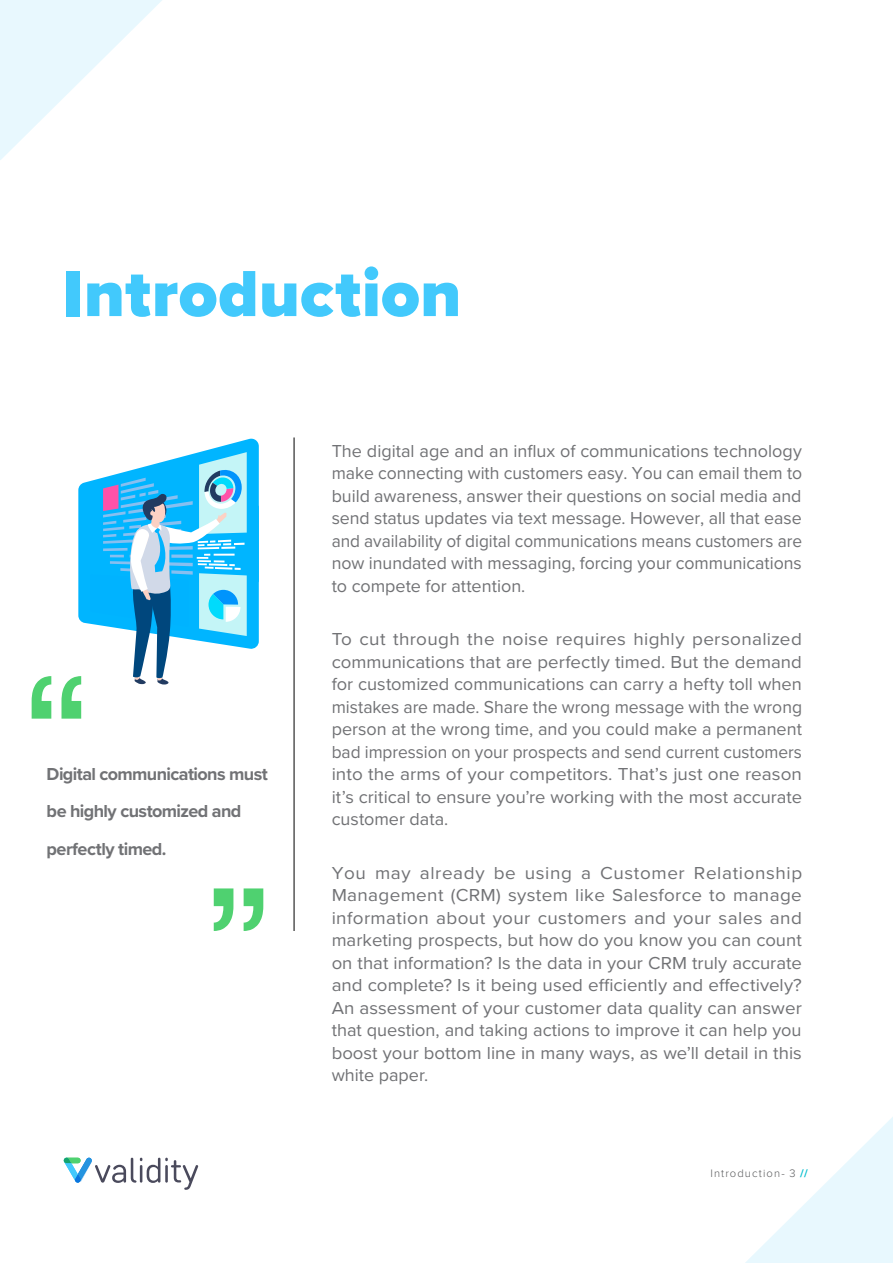
<style>
.page{position:relative;width:893px;height:1263px;background:#fff}
.page>*{position:absolute;margin:0;border:0;box-sizing:border-box;transform-origin:0 0}
.t1{font:900 67.5px "Proxima Nova";letter-spacing:.005em;color:#42c9fc}
.t2{font:18px/22.5px "Proxima Nova";color:#717275;text-align:justify;scale:1.05 1}
.t3{font:18px/22.5px "Proxima Nova";color:#717275;text-align:justify}
.t4{font:700 18px/37.5px "Proxima Nova";letter-spacing:-.03em;color:#717275}
.t5{font:300 11.25px "Proxima Nova";letter-spacing:.095em;color:#58595b}
.s1{font-weight:700;color:#00bdcd}
</style>
<div class="page">
<svg style="left:214px;top:888px;width:49px;height:43px"></svg>
<svg style="left:0;top:0;width:162px;height:160px"></svg>
<svg style="left:745px;top:1117px;width:148px;height:146px"></svg>
<hr style="left:294px;top:437px;width:1px;height:494px;background:#000">
<svg style="left:64px;top:1158px;width:134px;height:32px"></svg>
<svg style="left:32px;top:438px;width:227px;height:281px"></svg>
<h1 class="t1" style="left:63px;top:243px;width:400px">Introduction</h1>
<p class="t4" style="left:47px;top:754px;width:223px">Digital communications must be highly customized and perfectly timed.</p>
<p class="t3" style="left:332px;top:439px;width:472px">The digital age and an influx of communications technology make connecting with customers easy. You can email them to build awareness, answer their questions on social media and send status updates via text message. However, all that ease and availability of digital communications means customers are now inundated with messaging, forcing your communications to compete for attention.</p>
<p class="t2" style="left:332px;top:627px;width:449px">To cut through the noise requires highly personalized communications that are perfectly timed. But the demand for customized communications can carry a hefty toll when mistakes are made. Share the wrong message with the wrong person at the wrong time, and you could make a permanent bad impression on your prospects and send current customers into the arms of your competitors. That’s just one reason it’s critical to ensure you’re working with the most accurate customer data.</p>
<p class="t2" style="left:332px;top:861px;width:450px">You may already be using a Customer Relationship Management (CRM) system like Salesforce to manage information about your customers and your sales and marketing prospects, but how do you know you can count on that information? Is the data in your CRM truly accurate and complete? Is it being used efficiently and effectively?<br>An assessment of your customer data quality can answer that question, and taking actions to improve it can help you boost your bottom line in many ways, as we’ll detail in this white paper.</p>
<p class="t5" style="left:710px;top:1165px;width:99px">Introduction- 3 <span class="s1">//</span></p>
</div>
